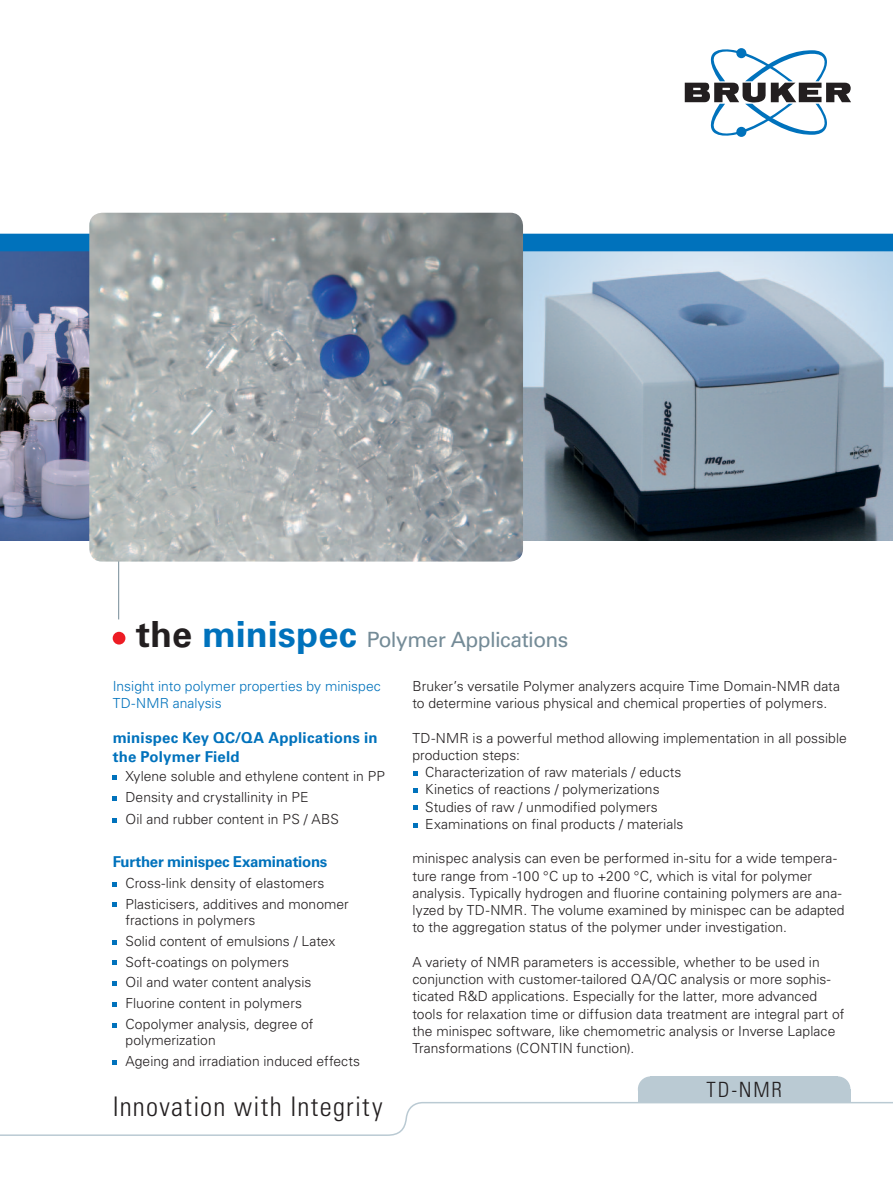
<style>
.page{position:relative;width:893px;height:1187px;background:#fff}
.page>*{position:absolute;margin:0;border:0;box-sizing:border-box;transform-origin:0 0}
.t1{font:300 condensed 27px "Univers LT Std";letter-spacing:.045em;color:#231f20}
.t2{font:21px "Univers LT Std";letter-spacing:-.025em;color:#748b97}
.t3{font:300 condensed 21px "Univers LT Std";color:#231f20}
.t4{font:700 15px/18.8px "Univers LT Std";letter-spacing:.01em;color:#0072bc}
.t5{font:700 15px "Univers LT Std";letter-spacing:-.02em;color:#0072bc}
.t6{font:300 13.8px/17.2px "Univers LT Std";letter-spacing:.005em;color:#231f20}
.t7{font:300 13.8px/17.2px "Univers LT Std";color:#0072bc}
.s1{font-weight:700;font-size:36px;color:#231f20}
.s2{font-weight:700;font-size:36px;color:#0072bc}
</style>
<div class="page">
<img style="left:523px;top:251px;width:370px;height:289px">
<img style="left:0;top:251px;width:89px;height:289px">
<div style="left:113px;top:631px;width:12px;height:13px;background:#ed1c24;border-radius:50%"></div>
<hr style="left:118px;top:546px;width:1px;height:73px;background:#748b97">
<div style="left:0;top:234px;width:893px;height:17px;background:#0072bc"></div>
<img style="left:89px;top:213px;width:434px;height:348px">
<svg style="left:0;top:1101px;width:893px;height:35px"></svg>
<div style="left:638px;top:1089px;width:13px;height:12px;background:#bacad3"></div>
<div style="left:651px;top:1076px;width:187px;height:25px;background:#bacad3"></div>
<div style="left:638px;top:1076px;width:25px;height:25px;background:#bacad3;border-radius:50%"></div>
<div style="left:825px;top:1076px;width:25px;height:25px;background:#bacad3;border-radius:50%"></div>
<div style="left:838px;top:1089px;width:12px;height:12px;background:#bacad3"></div>
<svg style="left:685px;top:48px;width:166px;height:89px"></svg>
<svg style="left:113px;top:775px;width:4px;height:4px"></svg>
<svg style="left:113px;top:796px;width:4px;height:5px"></svg>
<svg style="left:113px;top:818px;width:4px;height:4px"></svg>
<svg style="left:113px;top:882px;width:4px;height:4px"></svg>
<svg style="left:113px;top:902px;width:4px;height:5px"></svg>
<svg style="left:113px;top:940px;width:4px;height:4px"></svg>
<svg style="left:113px;top:960px;width:4px;height:5px"></svg>
<svg style="left:113px;top:981px;width:4px;height:4px"></svg>
<svg style="left:113px;top:1002px;width:4px;height:4px"></svg>
<svg style="left:113px;top:1023px;width:4px;height:4px"></svg>
<svg style="left:113px;top:1060px;width:4px;height:4px"></svg>
<svg style="left:413px;top:771px;width:4px;height:4px"></svg>
<svg style="left:413px;top:788px;width:4px;height:4px"></svg>
<svg style="left:413px;top:805px;width:4px;height:5px"></svg>
<svg style="left:413px;top:823px;width:4px;height:4px"></svg>
<h2 class="t2" style="left:136px;top:627px;width:434px"><span class="s1">the</span> <span class="s2">minispec</span> Polymer Applications</h2>
<p class="t7" style="left:113px;top:677px;width:270px">Insight into polymer properties by minispec<br>TD-NMR analysis</p>
<p class="t4" style="left:113px;top:728px;width:266px">minispec Key QC/QA Applications in the Polymer Field</p>
<p class="t6" style="left:125px;top:765px;width:261px;line-height:21.5px">Xylene soluble and ethylene content in PP<br>Density and crystallinity in PE<br>Oil and rubber content in PS / ABS</p>
<p class="t5" style="left:113px;top:852px;width:216px">Further minispec Examinations</p>
<p class="t6" style="left:125px;top:872px;width:225px;line-height:20.7px">Cross-link density of elastomers<br>Plasticisers, additives and monomer</p>
<p class="t6" style="left:125px;top:909px;width:211px;line-height:20.7px">fractions in polymers<br>Solid content of emulsions / Latex<br>Soft-coatings on polymers<br>Oil and water content analysis<br>Fluorine content in polymers<br>Copolymer analysis, degree of</p>
<p class="t6" style="left:125px;top:1030px;width:236px;line-height:20.7px">polymerization<br>Ageing and irradiation induced effects</p>
<h1 class="t1" style="left:113px;top:1090px;width:271px">Innovation with Integrity</h1>
<p class="t6" style="left:412px;top:677px;width:429px">Bruker’s versatile Polymer analyzers acquire Time Domain-NMR data to determine various physical and chemical properties of polymers.</p>
<p class="t6" style="left:412px;top:729px;width:436px">TD-NMR is a powerful method allowing implementation in all possible</p>
<p class="t6" style="left:412px;top:746px;width:109px">production steps:</p>
<p class="t6" style="left:425px;top:763px;width:258px">Characterization of raw materials / educts</p>
<p class="t6" style="left:425px;top:780px;width:236px">Kinetics of reactions / polymerizations</p>
<p class="t6" style="left:425px;top:798px;width:234px">Studies of raw / unmodified polymers</p>
<p class="t6" style="left:425px;top:815px;width:260px">Examinations on final products / materials</p>
<p class="t6" style="left:412px;top:849px;width:434px">minispec analysis can even be performed in-situ for a wide tempera&shy;ture range from -100 °C up to +200 °C, which is vital for polymer analysis. Typically hydrogen and fluorine containing polymers are ana&shy;lyzed by TD-NMR. The volume examined by minispec can be adapted to the aggregation status of the polymer under investigation.</p>
<p class="t6" style="left:412px;top:953px;width:433px">A variety of NMR parameters is accessible, whether to be used in conjunction with customer-tailored QA/QC analysis or more sophis&shy;ticated R&amp;D applications. Especially for the latter, more advanced tools for relaxation time or diffusion data treatment are integral part of the minispec software, like chemometric analysis or Inverse Laplace Transformations (CONTIN function).</p>
<h2 class="t3" style="left:706px;top:1077px;width:77px">TD-NMR</h2>
</div>
